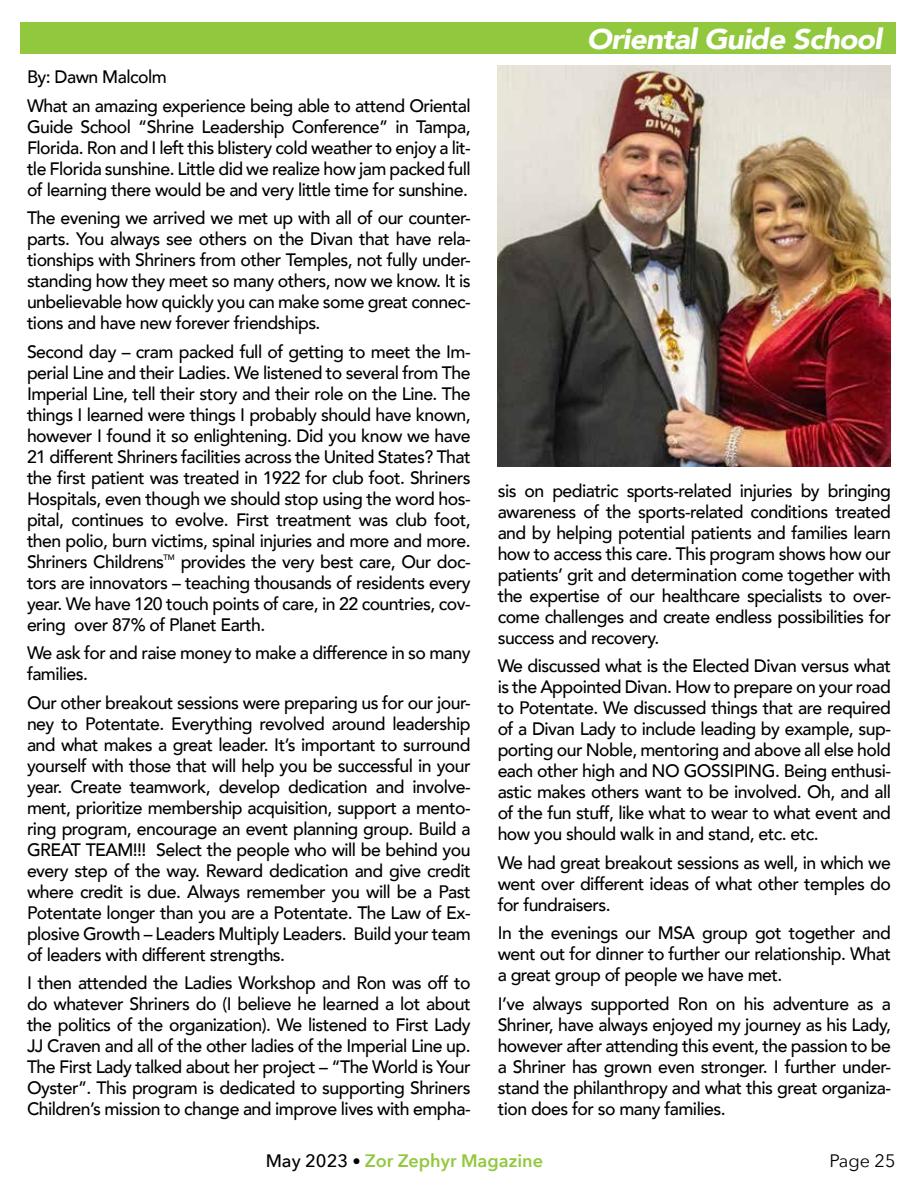
<style>
.page{position:relative;width:918px;height:1188px;background:#fff}
.page>*{position:absolute;margin:0;border:0;box-sizing:border-box;transform-origin:0 0}
.t1{font:italic 900 28.5px "Avenir";letter-spacing:-.03em;color:#fff;scale:1.06 1}
.t2{font:500 18px/21px "Avenir";letter-spacing:-.03em;color:#000;text-align:justify}
.t3{font:600 18px "Avenir Next";color:#92c83e}
.t4{font:18px "Avenir Next";color:#000}
.t5{font:500 7.8px "Avenir";color:#000}
.s1{font-weight:500;color:#000}
.s2{font-size:16.5px;color:#000}
</style>
<div class="page">
<div style="left:20px;top:22px;width:876px;height:32px;background:#92c83e"></div>
<img style="left:498px;top:66px;width:393px;height:400px">
<p class="t2" style="left:27px;top:62px;width:445px;line-height:28.5px">By: Dawn Malcolm<br>What an amazing experience being able to attend Oriental</p>
<p class="t2" style="left:27px;top:115px;width:445px">Guide School “Shrine Leadership Conference” in Tampa, Florida. Ron and I left this blistery cold weather to enjoy a lit&shy;tle Florida sunshine. Little did we realize how jam packed full of learning there would be and very little time for sunshine.</p>
<p class="t2" style="left:27px;top:206px;width:445px">The evening we arrived we met up with all of our counter&shy;parts. You always see others on the Divan that have rela&shy;tionships with Shriners from other Temples, not fully under&shy;standing how they meet so many others, now we know. It is unbelievable how quickly you can make some great connec&shy;tions and have new forever friendships.</p>
<p class="t2" style="left:27px;top:340px;width:445px">Second day – cram packed full of getting to meet the Im&shy;perial Line and their Ladies. We listened to several from The Imperial Line, tell their story and their role on the Line. The things I learned were things I probably should have known, however I found it so enlightening. Did you know we have 21 different Shriners facilities across the United States? That the first patient was treated in 1922 for club foot. Shriners Hospitals, even though we should stop using the word hos&shy;pital, continues to evolve. First treatment was club foot, then polio, burn victims, spinal injuries and more and more.<br>Shriners Childrens</p>
<p class="t2" style="left:27px;top:550px;width:445px;text-indent:154px">provides the very best care, Our doc&shy;tors are innovators – teaching thousands of residents every year. We have 120 touch points of care, in 22 countries, cov&shy;ering over 87% of Planet Earth.</p>
<p class="t2" style="left:27px;top:641px;width:445px">We ask for and raise money to make a difference in so many families.</p>
<p class="t2" style="left:27px;top:691px;width:445px">Our other breakout sessions were preparing us for our jour&shy;ney to Potentate. Everything revolved around leadership and what makes a great leader. It’s important to surround yourself with those that will help you be successful in your year. Create teamwork, develop dedication and involve&shy;ment, prioritize membership acquisition, support a mento&shy;ring program, encourage an event planning group. Build a GREAT TEAM!!! Select the people who will be behind you every step of the way. Reward dedication and give credit where credit is due. Always remember you will be a Past Potentate longer than you are a Potentate. The Law of Ex&shy;plosive Growth – Leaders Multiply Leaders. Build your team of leaders with different strengths.</p>
<p class="t2" style="left:27px;top:971px;width:445px">I then attended the Ladies Workshop and Ron was off to do whatever Shriners do (I believe he learned a lot about the politics of the organization). We listened to First Lady JJ Craven and all of the other ladies of the Imperial Line up.<br>The First Lady talked about her project – “The World is Your Oyster”. This program is dedicated to supporting Shriners Children’s mission to change and improve lives with empha-</p>
<p class="t5" style="left:164px;top:551px;width:13px">TM</p>
<h1 class="t1" style="left:587px;top:15px;width:280px">Oriental Guide School</h1>
<p class="t2" style="left:498px;top:479px;width:395px">sis on pediatric sports-related injuries by bringing awareness of the sports-related conditions treated and by helping potential patients and families learn how to access this care. This program shows how our patients’ grit and determination come together with the expertise of our healthcare specialists to over&shy;come challenges and create endless possibilities for success and recovery.</p>
<p class="t2" style="left:498px;top:654px;width:395px">We discussed what is the Elected Divan versus what is the Appointed Divan. How to prepare on your road to Potentate. We discussed things that are required of a Divan Lady to include leading by example, sup&shy;porting our Noble, mentoring and above all else hold each other high and NO GOSSIPING. Being enthusi&shy;astic makes others want to be involved. Oh, and all of the fun stuff, like what to wear to what event and how you should walk in and stand, etc. etc.</p>
<p class="t2" style="left:498px;top:851px;width:395px">We had great breakout sessions as well, in which we went over different ideas of what other temples do for fundraisers.</p>
<p class="t2" style="left:498px;top:921px;width:395px">In the evenings our MSA group got together and went out for dinner to further our relationship. What a great group of people we have met.</p>
<p class="t2" style="left:498px;top:992px;width:395px">I’ve always supported Ron on his adventure as a Shriner, have always enjoyed my journey as his Lady, however after attending this event, the passion to be a Shriner has grown even stronger. I further under&shy;stand the philanthropy and what this great organiza&shy;tion does for so many families.</p>
<p class="t3" style="left:266px;top:1145px;width:279px"><span class="s1">May 2023</span> <span class="s2">•</span> Zor Zephyr Magazine</p>
<p class="t4" style="left:829px;top:1146px;width:68px">Page 25</p>
</div>
